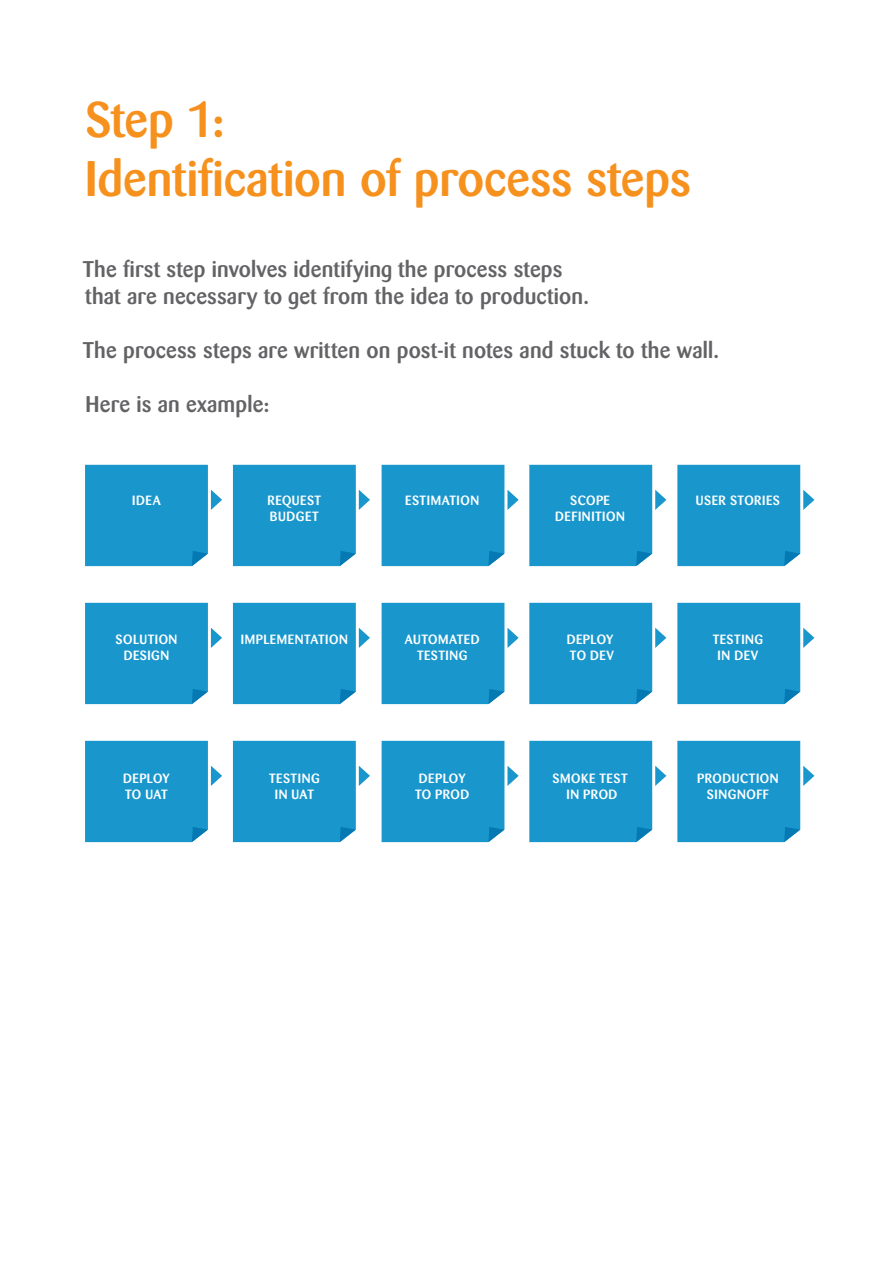
<style>
.page{position:relative;width:893px;height:1263px;background:#fff}
.page>*{position:absolute;margin:0;border:0;box-sizing:border-box;transform-origin:0 0}
.t1{font:49.5px/58.5px "AA Zuehlke Med OTPS";letter-spacing:-.005em;color:#f6911e}
.t2{font:22.5px/27px "AA Zuehlke Med OTPS";letter-spacing:.01em;color:#636366}
.t3{font:13.2px/15.9px "AA Zuehlke Med OTPS";letter-spacing:.04em;color:#fff;text-align:center}
.t4{font:13.2px/15.9px "AA Zuehlke Med OTPS";letter-spacing:.02em;color:#fff}
</style>
<div class="page">
<svg style="left:85px;top:465px;width:137px;height:101px;background:#30a1d1"></svg>
<svg style="left:382px;top:465px;width:137px;height:101px;background:#31a1d2"></svg>
<svg style="left:233px;top:465px;width:137px;height:101px;background:#30a1d1"></svg>
<svg style="left:529px;top:465px;width:137px;height:101px;background:#30a1d1"></svg>
<svg style="left:677px;top:465px;width:137px;height:101px;background:#30a1d1"></svg>
<svg style="left:85px;top:603px;width:137px;height:101px;background:#30a1d1"></svg>
<svg style="left:382px;top:603px;width:137px;height:101px;background:#31a1d2"></svg>
<svg style="left:233px;top:603px;width:137px;height:101px;background:#30a1d1"></svg>
<svg style="left:529px;top:603px;width:137px;height:101px;background:#30a1d1"></svg>
<svg style="left:677px;top:603px;width:137px;height:101px;background:#30a1d1"></svg>
<svg style="left:85px;top:741px;width:137px;height:101px;background:#30a1d1"></svg>
<svg style="left:382px;top:741px;width:137px;height:101px;background:#31a1d2"></svg>
<svg style="left:233px;top:741px;width:137px;height:101px;background:#30a1d1"></svg>
<svg style="left:529px;top:741px;width:137px;height:101px;background:#30a1d1"></svg>
<svg style="left:677px;top:741px;width:137px;height:101px;background:#30a1d1"></svg>
<h1 class="t1" style="left:85px;top:91px;width:608px">Step 1:<br>Identification of process steps</h1>
<h2 class="t2" style="left:83px;top:256px;width:508px">The first step involves identifying the process steps that are necessary to get from the idea to production.</h2>
<h2 class="t2" style="left:83px;top:337px;width:638px">The process steps are written on post-it notes and stuck to the wall.</h2>
<h2 class="t2" style="left:86px;top:391px;width:185px">Here is an example:</h2>
<p class="t3" style="left:132px;top:493px;width:30px">IDEA</p>
<p class="t3" style="left:267px;top:493px;width:55px;text-align:left">REQUEST<br>BUDGET</p>
<p class="t3" style="left:405px;top:493px;width:75px">ESTIMATION</p>
<p class="t3" style="left:555px;top:493px;width:71px">SCOPE<br>DEFINITION</p>
<p class="t3" style="left:696px;top:493px;width:86px">USER STORIES</p>
<p class="t3" style="left:116px;top:632px;width:63px">SOLUTION<br>DESIGN</p>
<p class="t3" style="left:241px;top:632px;width:109px">IMPLEMENTATION</p>
<p class="t3" style="left:405px;top:632px;width:76px">AUTOMATED<br>TESTING</p>
<p class="t3" style="left:567px;top:632px;width:49px;text-align:left">DEPLOY<br>TO DEV</p>
<p class="t3" style="left:713px;top:632px;width:52px">TESTING<br>IN DEV</p>
<p class="t4" style="left:123px;top:771px;width:48px">DEPLOY<br>TO UAT</p>
<p class="t3" style="left:269px;top:771px;width:52px">TESTING<br>IN UAT</p>
<p class="t3" style="left:415px;top:771px;width:56px;text-align:left">DEPLOY<br>TO PROD</p>
<p class="t3" style="left:553px;top:771px;width:77px">SMOKE TEST<br>IN PROD</p>
<p class="t3" style="left:697px;top:771px;width:83px">PRODUCTION<br>SINGNOFF</p>
</div>
